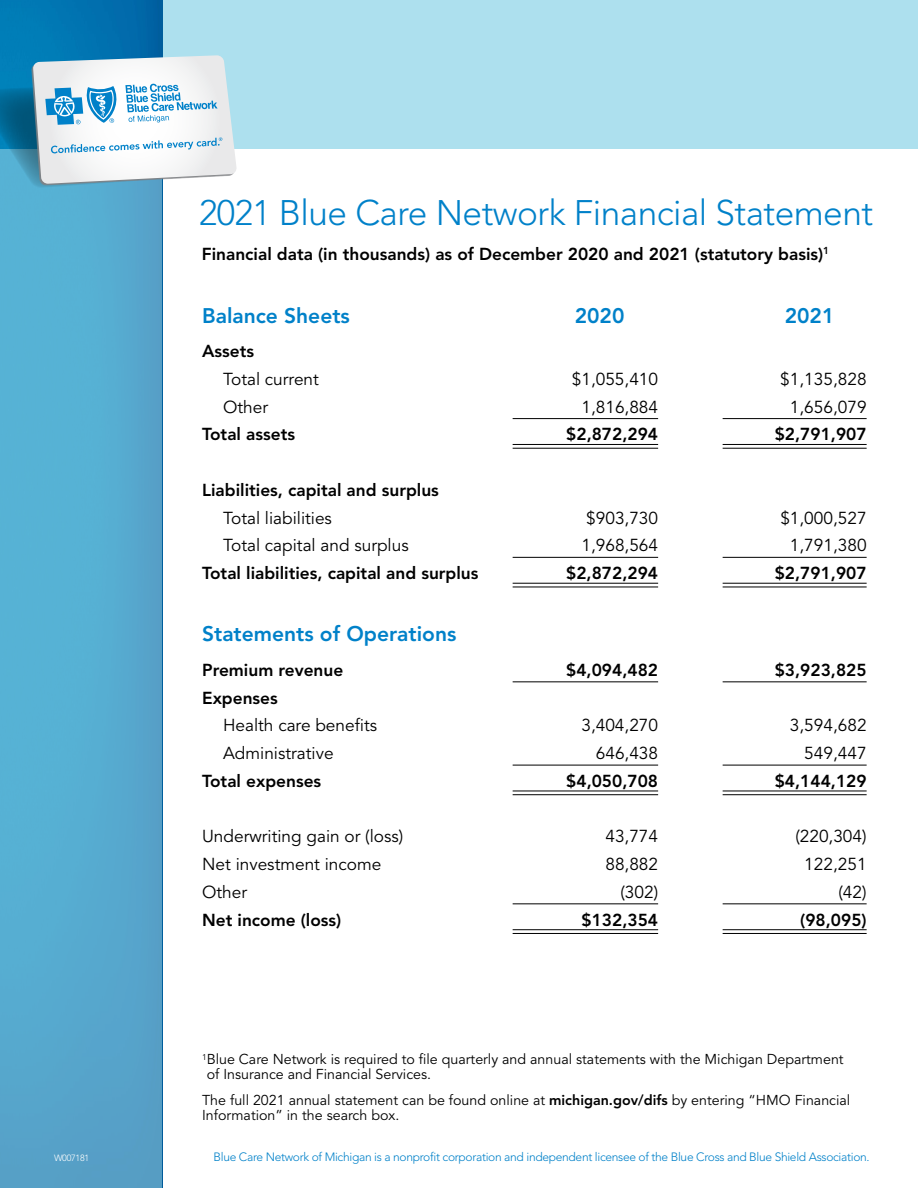
<style>
.page{position:relative;width:918px;height:1188px;background:#fff}
.page>*{position:absolute;margin:0;border:0;box-sizing:border-box;transform-origin:0 0}
.t1{font:300 35.25px "Avenir LT Std";letter-spacing:-.015em;color:#0081c9}
.t2{font:800 21px "Avenir LT Std";color:#0081c9}
.t3{font:800 17.25px "Avenir LT Std";color:#000}
.t4{font:17.25px "Avenir LT Std";color:#000}
.t5{font:14.25px/15px "Avenir LT Std";color:#000}
.t6{font:300 12px "Avenir LT Std";letter-spacing:-.025em;color:#0081c9}
.t7{font:300 9px "Avenir LT Std";letter-spacing:-.025em;color:#fff}
.s1{font-weight:800}
</style>
<div class="page">
<div style="left:163px;top:0;width:755px;height:149px;background:#ade0ee"></div>
<img style="left:0;top:0;width:162px;height:55px">
<div style="left:0;top:149px;width:162px;height:1039px;background:linear-gradient(to right,#56b3d5,#56a3ca)"></div>
<svg style="left:0;top:55px;width:237px;height:133px"></svg>
<hr style="left:513px;top:418px;width:145px;height:1px;background:#000">
<hr style="left:723px;top:418px;width:144px;height:1px;background:#000">
<hr style="left:513px;top:444px;width:145px;height:1px;background:#000">
<hr style="left:513px;top:448px;width:145px;height:1px;background:#000">
<hr style="left:723px;top:444px;width:144px;height:1px;background:#000">
<hr style="left:723px;top:448px;width:144px;height:1px;background:#000">
<hr style="left:513px;top:557px;width:145px;height:1px;background:#000">
<hr style="left:723px;top:557px;width:144px;height:1px;background:#000">
<hr style="left:513px;top:583px;width:145px;height:1px;background:#000">
<hr style="left:513px;top:587px;width:145px;height:1px;background:#000">
<hr style="left:723px;top:583px;width:144px;height:1px;background:#000">
<hr style="left:723px;top:587px;width:144px;height:1px;background:#000">
<hr style="left:513px;top:681px;width:145px;height:1px;background:#000">
<hr style="left:723px;top:681px;width:144px;height:1px;background:#000">
<hr style="left:513px;top:765px;width:145px;height:1px;background:#000">
<hr style="left:723px;top:765px;width:144px;height:1px;background:#000">
<hr style="left:513px;top:791px;width:145px;height:1px;background:#000">
<hr style="left:513px;top:794px;width:145px;height:1px;background:#000">
<hr style="left:723px;top:791px;width:144px;height:1px;background:#000">
<hr style="left:723px;top:794px;width:144px;height:1px;background:#000">
<hr style="left:513px;top:903px;width:145px;height:1px;background:#000">
<hr style="left:723px;top:903px;width:144px;height:1px;background:#000">
<hr style="left:513px;top:929px;width:145px;height:1px;background:#000">
<hr style="left:513px;top:933px;width:145px;height:1px;background:#000">
<hr style="left:723px;top:929px;width:144px;height:1px;background:#000">
<hr style="left:723px;top:933px;width:144px;height:1px;background:#000">
<h1 class="t1" style="left:199px;top:192px;width:676px">2021 Blue Care Network Financial Statement</h1>
<p class="t3" style="left:202px;top:243px;width:629px">Financial data (in thousands) as of December 2020 and 2021 (statutory basis)<sup>1</sup></p>
<p class="t2" style="left:202px;top:303px;width:149px">Balance Sheets</p>
<p class="t2" style="left:575px;top:303px;width:51px">2020</p>
<p class="t2" style="left:785px;top:303px;width:51px">2021</p>
<p class="t3" style="left:202px;top:341px;width:54px">Assets</p>
<p class="t4" style="left:223px;top:369px;width:97px">Total current</p>
<p class="t4" style="left:572px;top:369px;width:88px">$1,055,410</p>
<p class="t4" style="left:780px;top:369px;width:88px">$1,135,828</p>
<p class="t4" style="left:223px;top:397px;width:47px">Other</p>
<p class="t4" style="left:581px;top:397px;width:78px">1,816,884</p>
<p class="t4" style="left:790px;top:397px;width:78px">1,656,079</p>
<p class="t3" style="left:202px;top:424px;width:94px">Total assets</p>
<p class="t3" style="left:566px;top:424px;width:93px">$2,872,294</p>
<p class="t3" style="left:775px;top:424px;width:93px">$2,791,907</p>
<p class="t3" style="left:202px;top:480px;width:238px">Liabilities, capital and surplus</p>
<p class="t4" style="left:223px;top:508px;width:110px">Total liabilities</p>
<p class="t4" style="left:586px;top:508px;width:73px">$903,730</p>
<p class="t4" style="left:780px;top:508px;width:88px">$1,000,527</p>
<p class="t4" style="left:223px;top:536px;width:187px">Total capital and surplus</p>
<p class="t4" style="left:581px;top:536px;width:78px">1,968,564</p>
<p class="t4" style="left:790px;top:535px;width:78px">1,791,380</p>
<p class="t3" style="left:202px;top:563px;width:278px">Total liabilities, capital and surplus</p>
<p class="t3" style="left:566px;top:563px;width:93px">$2,872,294</p>
<p class="t3" style="left:775px;top:563px;width:93px">$2,791,907</p>
<p class="t2" style="left:202px;top:622px;width:256px">Statements of Operations</p>
<p class="t3" style="left:202px;top:660px;width:143px">Premium revenue</p>
<p class="t3" style="left:566px;top:660px;width:93px">$4,094,482</p>
<p class="t3" style="left:775px;top:660px;width:93px">$3,923,825</p>
<p class="t3" style="left:202px;top:687px;width:77px">Expenses</p>
<p class="t4" style="left:223px;top:715px;width:155px">Health care benefits</p>
<p class="t4" style="left:581px;top:715px;width:78px">3,404,270</p>
<p class="t4" style="left:790px;top:715px;width:78px">3,594,682</p>
<p class="t4" style="left:223px;top:743px;width:112px">Administrative</p>
<p class="t4" style="left:596px;top:743px;width:64px">646,438</p>
<p class="t4" style="left:804px;top:743px;width:64px">549,447</p>
<p class="t3" style="left:202px;top:771px;width:121px">Total expenses</p>
<p class="t3" style="left:566px;top:771px;width:93px">$4,050,708</p>
<p class="t3" style="left:775px;top:771px;width:93px">$4,144,129</p>
<p class="t4" style="left:202px;top:827px;width:203px">Underwriting gain or (loss)</p>
<p class="t4" style="left:605px;top:827px;width:54px">43,774</p>
<p class="t4" style="left:795px;top:827px;width:73px">(220,304)</p>
<p class="t4" style="left:202px;top:854px;width:181px">Net investment income</p>
<p class="t4" style="left:605px;top:854px;width:54px">88,882</p>
<p class="t4" style="left:804px;top:854px;width:64px">122,251</p>
<p class="t4" style="left:202px;top:882px;width:47px">Other</p>
<p class="t4" style="left:620px;top:882px;width:39px">(302)</p>
<p class="t4" style="left:839px;top:882px;width:30px">(42)</p>
<p class="t3" style="left:202px;top:909px;width:141px">Net income (loss)</p>
<p class="t3" style="left:582px;top:909px;width:78px">$132,354</p>
<p class="t3" style="left:800px;top:909px;width:68px">(98,095)</p>
<p class="t5" style="left:207px;top:1052px;width:638px;text-indent:-5px"><sup>1</sup>Blue Care Network is required to file quarterly and annual statements with the Michigan Department of Insurance and Financial Services.</p>
<p class="t5" style="left:202px;top:1093px;width:650px">The full 2021 annual statement can be found online at <span class="s1">michigan.gov/difs</span> by entering “HMO Financial<br>Information” in the search box.</p>
<p class="t7" style="left:54px;top:1153px;width:37px">W007181</p>
<p class="t6" style="left:214px;top:1150px;width:658px">Blue Care Network of Michigan is a nonprofit corporation and independent licensee of the Blue Cross and Blue Shield Association.</p>
</div>
